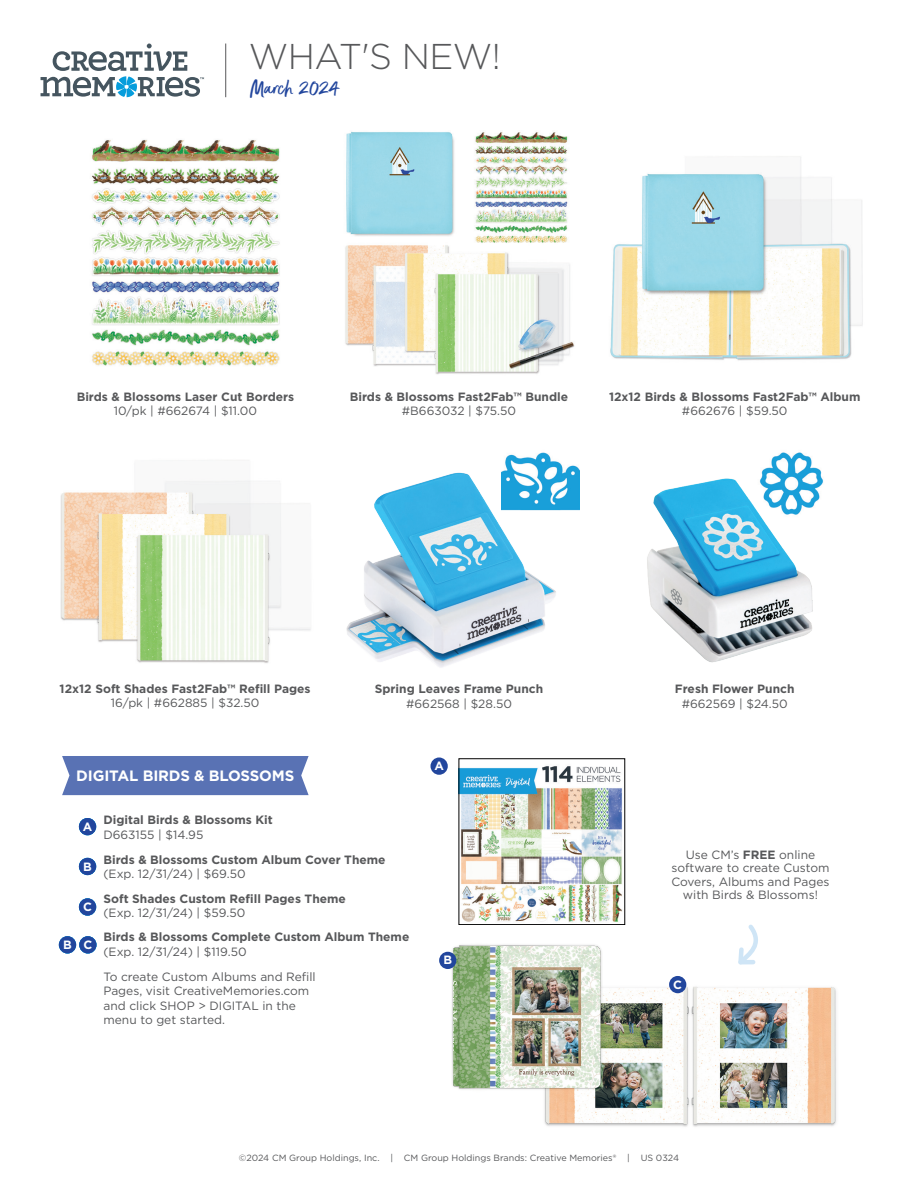
<style>
.page{position:relative;width:918px;height:1188px;background:#fff}
.page>*{position:absolute;margin:0;border:0;box-sizing:border-box;transform-origin:0 0}
.t1{font:300 35.85px "Gotham";letter-spacing:-.015em;color:#57585a}
.t2{font:24px "Better Times";color:#22469d}
.t3{font:700 15px "Gotham";letter-spacing:-.01em;color:#fff}
.t4{font:700 12px/14.4px "Gotham";color:#57585a;text-align:center}
.t5{font:12px/13.5px "Gotham";color:#57585a;text-align:center}
.t6{font:700 12px "Gotham";color:#fff}
.t7{font:9px "Gotham";color:#57585a}
.s1{font-weight:400}
.s2{font-weight:700}
</style>
<div class="page">
<hr style="left:225px;top:44px;width:1px;height:53px;background:#57585a">
<svg style="left:41px;top:44px;width:163px;height:53px"></svg>
<img style="left:92px;top:139px;width:188px;height:227px">
<img style="left:60px;top:480px;width:251px;height:183px">
<img style="left:345px;top:131px;width:230px;height:244px">
<img style="left:610px;top:156px;width:253px;height:205px">
<div style="left:431px;top:757px;width:17px;height:18px;background:#22469d;border-radius:50%"></div>
<img style="left:461px;top:766px;width:161px;height:156px">
<img style="left:544px;top:985px;width:292px;height:142px">
<img style="left:439px;top:944px;width:173px;height:152px">
<div style="left:439px;top:952px;width:17px;height:17px;background:#22469d;border-radius:50%"></div>
<div style="left:669px;top:976px;width:17px;height:17px;background:#22469d;border-radius:50%"></div>
<svg style="left:738px;top:924px;width:20px;height:41px"></svg>
<div style="left:79px;top:858px;width:17px;height:17px;background:#22469d;border-radius:50%"></div>
<div style="left:79px;top:818px;width:17px;height:17px;background:#22469d;border-radius:50%"></div>
<div style="left:79px;top:936px;width:18px;height:17px;background:#22469d;border-radius:50%"></div>
<div style="left:59px;top:936px;width:17px;height:17px;background:#22469d;border-radius:50%"></div>
<div style="left:79px;top:898px;width:17px;height:18px;background:#22469d;border-radius:50%"></div>
<div style="left:62px;top:756px;width:247px;height:39px;background:#5972b4"></div>
<img style="left:346px;top:472px;width:210px;height:195px">
<img style="left:647px;top:478px;width:166px;height:185px">
<img style="left:501px;top:452px;width:79px;height:59px">
<img style="left:752px;top:452px;width:71px;height:66px">
<p class="t1" style="left:249px;top:34px;width:254px">WHAT'S NEW!</p>
<p class="t2" style="left:250px;top:75px;width:90px">March 2024</p>
<p class="t4" style="left:77px;top:389px;width:219px">Birds &amp; Blossoms Laser Cut Borders<br><span class="s1">10/pk | #662674 | $11.00</span></p>
<p class="t4" style="left:609px;top:389px;width:253px">12x12 Birds &amp; Blossoms Fast2Fab™ Album <span class="s1">#662676 | $59.50</span></p>
<p class="t4" style="left:350px;top:389px;width:220px">Birds &amp; Blossoms Fast2Fab™ Bundle <span class="s1">#B663032 | $75.50</span></p>
<p class="t4" style="left:60px;top:681px;width:252px">12x12 Soft Shades Fast2Fab™ Refill Pages<br><span class="s1">16/pk | #662885 | $32.50</span></p>
<p class="t3" style="left:76px;top:765px;width:220px">DIGITAL BIRDS &amp; BLOSSOMS</p>
<p class="t6" style="left:83px;top:818px;width:11px">A</p>
<p class="t4" style="left:103px;top:813px;width:171px;text-align:left">Digital Birds &amp; Blossoms Kit<br><span class="s1">D663155 | $14.95</span></p>
<p class="t4" style="left:375px;top:682px;width:170px">Spring Leaves Frame Punch <span class="s1">#662568 | $28.50</span></p>
<p class="t6" style="left:434px;top:758px;width:11px">A</p>
<p class="t6" style="left:83px;top:858px;width:10px">B</p>
<p class="t6" style="left:83px;top:899px;width:10px">C</p>
<p class="t6" style="left:63px;top:937px;width:10px">B</p>
<p class="t6" style="left:83px;top:937px;width:10px">C</p>
<p class="t4" style="left:103px;top:852px;width:284px;text-align:left">Birds &amp; Blossoms Custom Album Cover Theme <span class="s1">(Exp. 12/31/24) | $69.50</span></p>
<p class="t4" style="left:103px;top:892px;width:244px;text-align:left">Soft Shades Custom Refill Pages Theme <span class="s1">(Exp. 12/31/24) | $59.50</span></p>
<p class="t4" style="left:103px;top:930px;width:307px;text-align:left">Birds &amp; Blossoms Complete Custom Album Theme <span class="s1">(Exp. 12/31/24) | $119.50</span></p>
<p class="t5" style="left:103px;top:969px;width:214px;line-height:14.4px;text-align:left">To create Custom Albums and Refill<br>Pages, visit CreativeMemories.com and click SHOP &gt; DIGITAL in the menu to get started.</p>
<p class="t6" style="left:443px;top:952px;width:10px">B</p>
<p class="t4" style="left:675px;top:682px;width:121px">Fresh Flower Punch <span class="s1">#662569 | $24.50</span></p>
<p class="t5" style="left:671px;top:848px;width:160px">Use CM’s <span class="s2">FREE</span> online software to create Custom<br>Covers, Albums and Pages with Birds &amp; Blossoms!</p>
<p class="t6" style="left:673px;top:977px;width:10px">C</p>
<p class="t7" style="left:239px;top:1152px;width:442px">©2024 CM Group Holdings, Inc. | CM Group Holdings Brands: Creative Memories® | US 0324</p>
</div>
